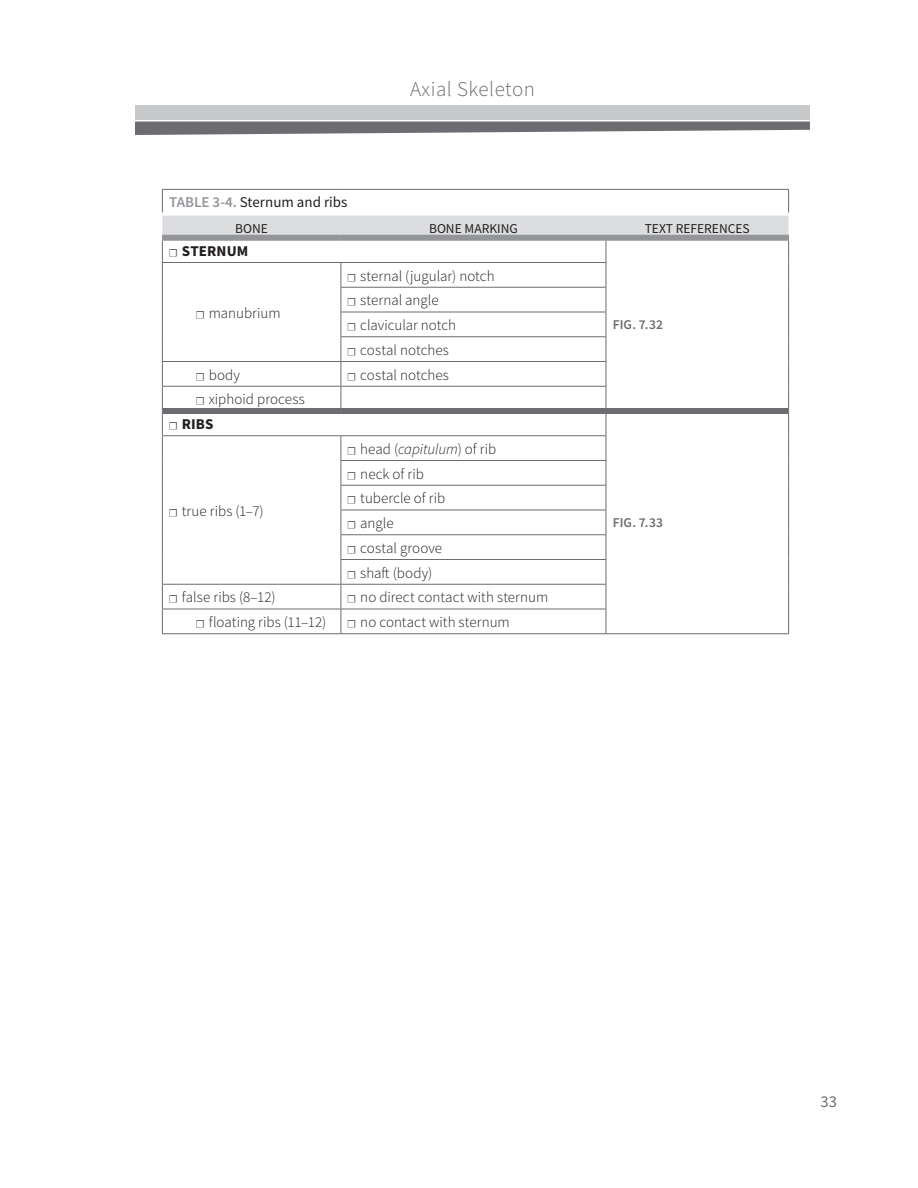
<style>
.page{position:relative;width:918px;height:1188px;background:#fff}
.page>*{position:absolute;margin:0;border:0;box-sizing:border-box;transform-origin:0 0}
.t1{font:300 21px "Source Sans Pro";letter-spacing:.025em;color:#6c6d70}
.t2{font:16.5px "Source Sans Pro";color:#6c6d70}
.t3{font:300 15px/24.8px "Source Sans Pro";color:#231f20}
.t4{font:15px "Source Sans Pro";color:#231f20}
.t5{font:700 15px "Source Sans Pro";letter-spacing:.01em;color:#231f20}
.t6{font:600 15px "Source Sans Pro";color:#939598}
.t7{font:13.5px "Source Sans Pro";color:#231f20}
.t8{font:600 13.5px "Source Sans Pro";letter-spacing:.01em;color:#6c6d70}
.s1{font-weight:600;color:#939598}
.s2{font-weight:300;font-size:9px}
.s3{font-size:9px}
.s4{font-weight:700}
.s5{font-style:italic}
</style>
<div class="page">
<div style="left:135px;top:105px;width:675px;height:15px;background:#c7c8ca"></div>
<svg style="left:135px;top:122px;width:675px;height:13px"></svg>
<hr style="left:162px;top:633px;width:179px;height:1px;background:#6c6d70">
<hr style="left:341px;top:633px;width:265px;height:1px;background:#6c6d70">
<hr style="left:606px;top:633px;width:183px;height:1px;background:#6c6d70">
<hr style="left:162px;top:189px;width:179px;height:1px;background:#6c6d70">
<hr style="left:341px;top:189px;width:265px;height:1px;background:#6c6d70">
<hr style="left:606px;top:189px;width:183px;height:1px;background:#6c6d70">
<svg style="left:162px;top:190px;width:627px;height:443px"></svg>
<div style="left:606px;top:408px;width:182px;height:6px;background:#6c6d70"></div>
<div style="left:163px;top:408px;width:178px;height:6px;background:#6c6d70"></div>
<div style="left:341px;top:408px;width:265px;height:6px;background:#6c6d70"></div>
<hr style="left:162px;top:213px;width:179px;height:3px;background:#fff">
<hr style="left:341px;top:213px;width:265px;height:3px;background:#fff">
<hr style="left:606px;top:213px;width:183px;height:3px;background:#fff">
<div style="left:162px;top:235px;width:179px;height:6px;background:#939598"></div>
<div style="left:341px;top:235px;width:265px;height:6px;background:#939598"></div>
<div style="left:606px;top:235px;width:183px;height:6px;background:#939598"></div>
<h1 class="t1" style="left:410px;top:76px;width:126px">Axial Skeleton</h1>
<p class="t6" style="left:169px;top:193px;width:17px">Table</p>
<p class="t4" style="left:213px;top:193px;width:136px"><span class="s1">3-4.</span> Sternum and ribs</p>
<p class="t7" style="left:235px;top:219px;width:34px">BONE</p>
<p class="t7" style="left:429px;top:219px;width:90px">BONE MARKING</p>
<p class="t7" style="left:645px;top:219px;width:107px">TEXT REFERENCES</p>
<p class="t5" style="left:169px;top:241px;width:81px"><span class="s2">❒</span> STERNUM</p>
<p class="t3" style="left:196px;top:300px;width:86px"><span class="s3">❒</span> manubrium</p>
<p class="t3" style="left:348px;top:263px;width:148px"><span class="s3">❒</span> sternal (jugular) notch <span class="s3">❒</span> sternal angle<br><span class="s3">❒</span> clavicular notch<br><span class="s3">❒</span> costal notches</p>
<p class="t3" style="left:196px;top:362px;width:45px"><span class="s3">❒</span> body</p>
<p class="t3" style="left:348px;top:362px;width:103px"><span class="s3">❒</span> costal notches</p>
<p class="t3" style="left:169px;top:387px;width:137px;text-indent:27px"><span class="s3">❒</span> xiphoid process <span class="s3">❒</span> <span class="s4">RIBS</span></p>
<p class="t3" style="left:169px;top:498px;width:96px"><span class="s3">❒</span> true ribs (1–7)</p>
<p class="t3" style="left:348px;top:436px;width:150px"><span class="s3">❒</span> head (<span class="s5">capitulum</span>) of rib <span class="s3">❒</span> neck of rib<br><span class="s3">❒</span> tubercle of rib<br><span class="s3">❒</span> angle<br><span class="s3">❒</span> costal groove<br><span class="s3">❒</span> shaft (body)</p>
<p class="t3" style="left:169px;top:585px;width:108px"><span class="s3">❒</span> false ribs (8–12)</p>
<p class="t3" style="left:348px;top:585px;width:202px"><span class="s3">❒</span> no direct contact with sternum</p>
<p class="t3" style="left:196px;top:610px;width:132px"><span class="s3">❒</span> floating ribs (11–12)</p>
<p class="t3" style="left:348px;top:610px;width:164px"><span class="s3">❒</span> no contact with sternum</p>
<p class="t8" style="left:613px;top:316px;width:52px">FIG. 7.32</p>
<p class="t8" style="left:613px;top:514px;width:52px">FIG. 7.33</p>
<p class="t2" style="left:821px;top:1091px;width:18px">33</p>
</div>
